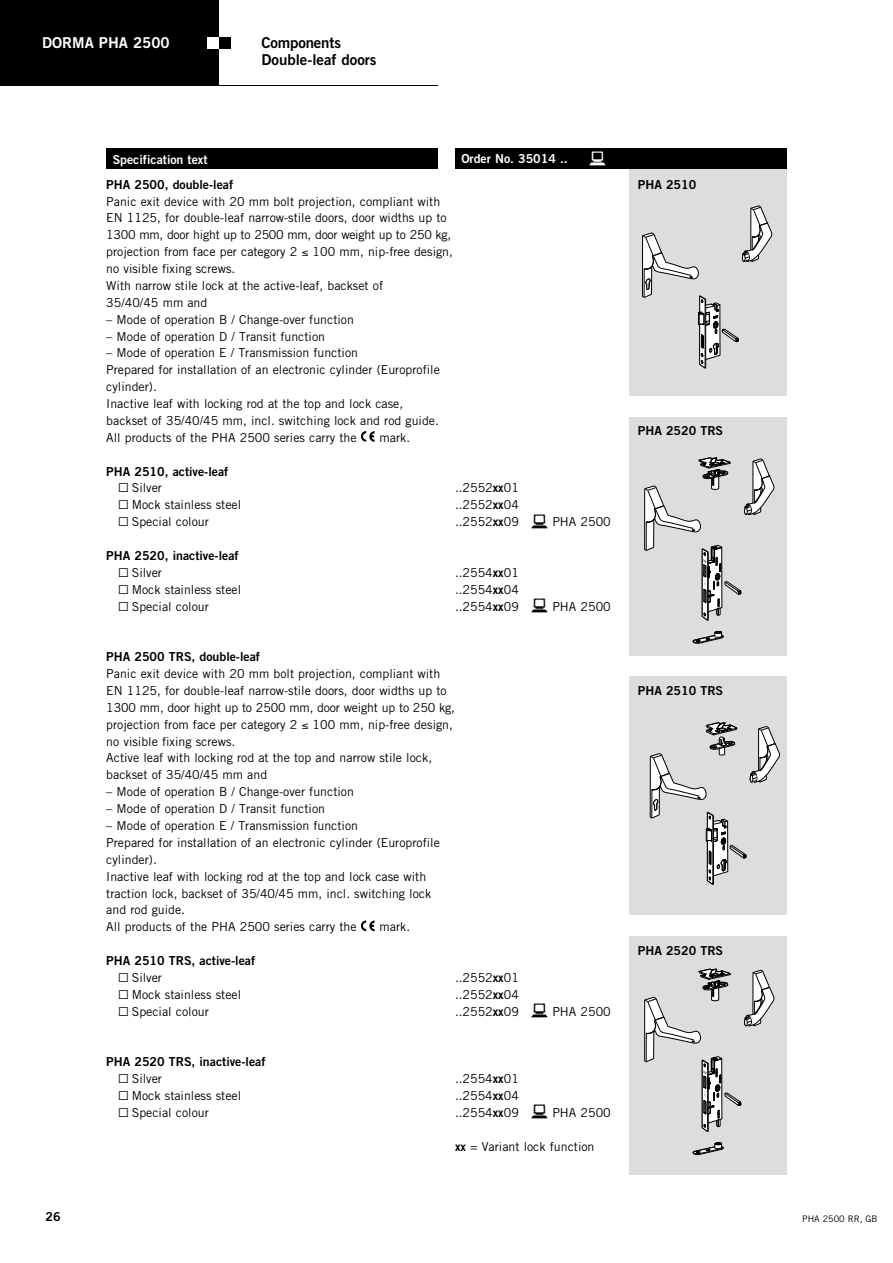
<style>
.page{position:relative;width:893px;height:1263px;background:#fff}
.page>*{position:absolute;margin:0;border:0;box-sizing:border-box;transform-origin:0 0}
.t1{font:15px/16.5px "Trade Gothic Bold Two";color:#000}
.t2{font:15px "Trade Gothic Bold Two";color:#fff}
.t3{font:15px "Kasten";color:#fff}
.t4{font:12.3px/17px "Trade Gothic";color:#000}
.t5{font:12.3px "Trade Gothic Bold Two";color:#000}
.t6{font:12.3px "Trade Gothic Bold Two";color:#fff}
.t7{font:9px "Trade Gothic";color:#000}
.s1{font-family:"AG Figures+Pi BQ"}
.s2{font-family:"Trade Gothic Bold Two"}
.s3{font-family:"Kasten";font-size:15px}
</style>
<div class="page">
<div style="left:0;top:0;width:219px;height:85px;background:#000"></div>
<div style="left:219px;top:37px;width:12px;height:11px;background:#000"></div>
<div style="left:629px;top:158px;width:158px;height:238px;background:#dcddde"></div>
<svg style="left:642px;top:205px;width:130px;height:164px"></svg>
<div style="left:629px;top:417px;width:158px;height:238px;background:#dcddde"></div>
<svg style="left:644px;top:457px;width:130px;height:187px"></svg>
<div style="left:629px;top:677px;width:158px;height:238px;background:#dcddde"></div>
<svg style="left:649px;top:722px;width:131px;height:163px"></svg>
<div style="left:629px;top:936px;width:158px;height:238px;background:#dcddde"></div>
<svg style="left:644px;top:968px;width:130px;height:188px"></svg>
<svg style="left:361px;top:431px;width:14px;height:11px"></svg>
<svg style="left:361px;top:920px;width:14px;height:11px"></svg>
<div style="left:106px;top:149px;width:332px;height:20px;background:#000"></div>
<div style="left:455px;top:149px;width:332px;height:20px;background:#000"></div>
<div style="left:207px;top:37px;width:12px;height:11px;background:#fff"></div>
<p class="t2" style="left:42px;top:34px;width:129px">DORMA PHA 2500</p>
<p class="t1" style="left:261px;top:34px;width:117px">Components<br>Double-leaf doors</p>
<p class="t5" style="left:46px;top:1209px;width:17px">26</p>
<p class="t6" style="left:113px;top:152px;width:96px">Specification text</p>
<p class="t6" style="left:461px;top:151px;width:108px">Order No. 35014 ..</p>
<p class="t3" style="left:590px;top:151px;width:18px">b</p>
<p class="t5" style="left:106px;top:177px;width:128px">PHA 2500, double-leaf</p>
<p class="t4" style="left:106px;top:192px;width:348px">Panic exit device with 20 mm bolt projection, compliant with EN 1125, for double-leaf narrow-stile doors, door widths up to 1300 mm, door hight up to 2500 mm, door weight up to 250 kg, projection from face per category 2 ≤ 100 mm, nip-free design, no visible fixing screws.<br>With narrow stile lock at the active-leaf, backset of<br>35/40/45 mm and</p>
<p class="t4" style="left:106px;top:311px;width:249px">– Mode of operation B / Change-over function</p>
<p class="t4" style="left:106px;top:328px;width:220px">– Mode of operation D / Transit function</p>
<p class="t4" style="left:106px;top:344px;width:335px">– Mode of operation E / Transmission function<br>Prepared for installation of an electronic cylinder (Europrofile cylinder).<br>Inactive leaf with locking rod at the top and lock case, backset of 35/40/45 mm, incl. switching lock and rod guide.<br>All products of the PHA 2500 series carry the</p>
<p class="t4" style="left:380px;top:429px;width:32px">mark.</p>
<p class="t5" style="left:106px;top:463px;width:124px">PHA 2510, active-leaf</p>
<p class="t4" style="left:119px;top:479px;width:45px"><span class="s1">Y</span> Silver</p>
<p class="t4" style="left:455px;top:479px;width:65px">..2552<span class="s2">xx</span>01</p>
<p class="t4" style="left:119px;top:496px;width:124px"><span class="s1">Y</span> Mock stainless steel</p>
<p class="t4" style="left:455px;top:496px;width:65px">..2552<span class="s2">xx</span>04</p>
<p class="t4" style="left:119px;top:513px;width:91px"><span class="s1">Y</span> Special colour</p>
<p class="t4" style="left:455px;top:513px;width:157px">..2552<span class="s2">xx</span>09 <span class="s3">b</span> PHA 2500</p>
<p class="t5" style="left:106px;top:548px;width:134px">PHA 2520, inactive-leaf</p>
<p class="t4" style="left:119px;top:564px;width:45px"><span class="s1">Y</span> Silver</p>
<p class="t4" style="left:455px;top:564px;width:65px">..2554<span class="s2">xx</span>01</p>
<p class="t4" style="left:119px;top:581px;width:124px"><span class="s1">Y</span> Mock stainless steel</p>
<p class="t4" style="left:455px;top:581px;width:65px">..2554<span class="s2">xx</span>04</p>
<p class="t4" style="left:119px;top:597px;width:91px"><span class="s1">Y</span> Special colour</p>
<p class="t4" style="left:455px;top:597px;width:157px">..2554<span class="s2">xx</span>09 <span class="s3">b</span> PHA 2500</p>
<p class="t5" style="left:106px;top:649px;width:155px">PHA 2500 TRS, double-leaf</p>
<p class="t4" style="left:106px;top:665px;width:350px">Panic exit device with 20 mm bolt projection, compliant with EN 1125, for double-leaf narrow-stile doors, door widths up to 1300 mm, door hight up to 2500 mm, door weight up to 250 kg, projection from face per category 2 ≤ 100 mm, nip-free design, no visible fixing screws.<br>Active leaf with locking rod at the top and narrow stile lock, backset of 35/40/45 mm and</p>
<p class="t4" style="left:106px;top:783px;width:249px">– Mode of operation B / Change-over function</p>
<p class="t4" style="left:106px;top:800px;width:220px">– Mode of operation D / Transit function</p>
<p class="t4" style="left:106px;top:817px;width:335px">– Mode of operation E / Transmission function<br>Prepared for installation of an electronic cylinder (Europrofile cylinder).<br>Inactive leaf with locking rod at the top and lock case with traction lock, backset of 35/40/45 mm, incl. switching lock and rod guide.<br>All products of the PHA 2500 series carry the</p>
<p class="t4" style="left:380px;top:918px;width:32px">mark.</p>
<p class="t5" style="left:106px;top:953px;width:150px">PHA 2510 TRS, active-leaf</p>
<p class="t4" style="left:119px;top:969px;width:45px"><span class="s1">Y</span> Silver</p>
<p class="t4" style="left:455px;top:969px;width:65px">..2552<span class="s2">xx</span>01</p>
<p class="t4" style="left:119px;top:986px;width:124px"><span class="s1">Y</span> Mock stainless steel</p>
<p class="t4" style="left:455px;top:986px;width:65px">..2552<span class="s2">xx</span>04</p>
<p class="t4" style="left:119px;top:1002px;width:91px"><span class="s1">Y</span> Special colour</p>
<p class="t4" style="left:455px;top:1002px;width:157px">..2552<span class="s2">xx</span>09 <span class="s3">b</span> PHA 2500</p>
<p class="t5" style="left:106px;top:1054px;width:161px">PHA 2520 TRS, inactive-leaf</p>
<p class="t4" style="left:119px;top:1070px;width:45px"><span class="s1">Y</span> Silver</p>
<p class="t4" style="left:455px;top:1070px;width:65px">..2554<span class="s2">xx</span>01</p>
<p class="t4" style="left:119px;top:1087px;width:124px"><span class="s1">Y</span> Mock stainless steel</p>
<p class="t4" style="left:455px;top:1087px;width:65px">..2554<span class="s2">xx</span>04</p>
<p class="t4" style="left:119px;top:1104px;width:91px"><span class="s1">Y</span> Special colour</p>
<p class="t4" style="left:455px;top:1104px;width:157px">..2554<span class="s2">xx</span>09 <span class="s3">b</span> PHA 2500</p>
<p class="t4" style="left:455px;top:1137px;width:141px"><span class="s2">xx</span> = Variant lock function</p>
<p class="t5" style="left:638px;top:177px;width:60px">PHA 2510</p>
<p class="t5" style="left:638px;top:423px;width:87px">PHA 2520 TRS</p>
<p class="t5" style="left:638px;top:683px;width:87px">PHA 2510 TRS</p>
<p class="t5" style="left:638px;top:942px;width:87px">PHA 2520 TRS</p>
<p class="t7" style="left:802px;top:1213px;width:77px">PHA 2500 RR, GB</p>
</div>
